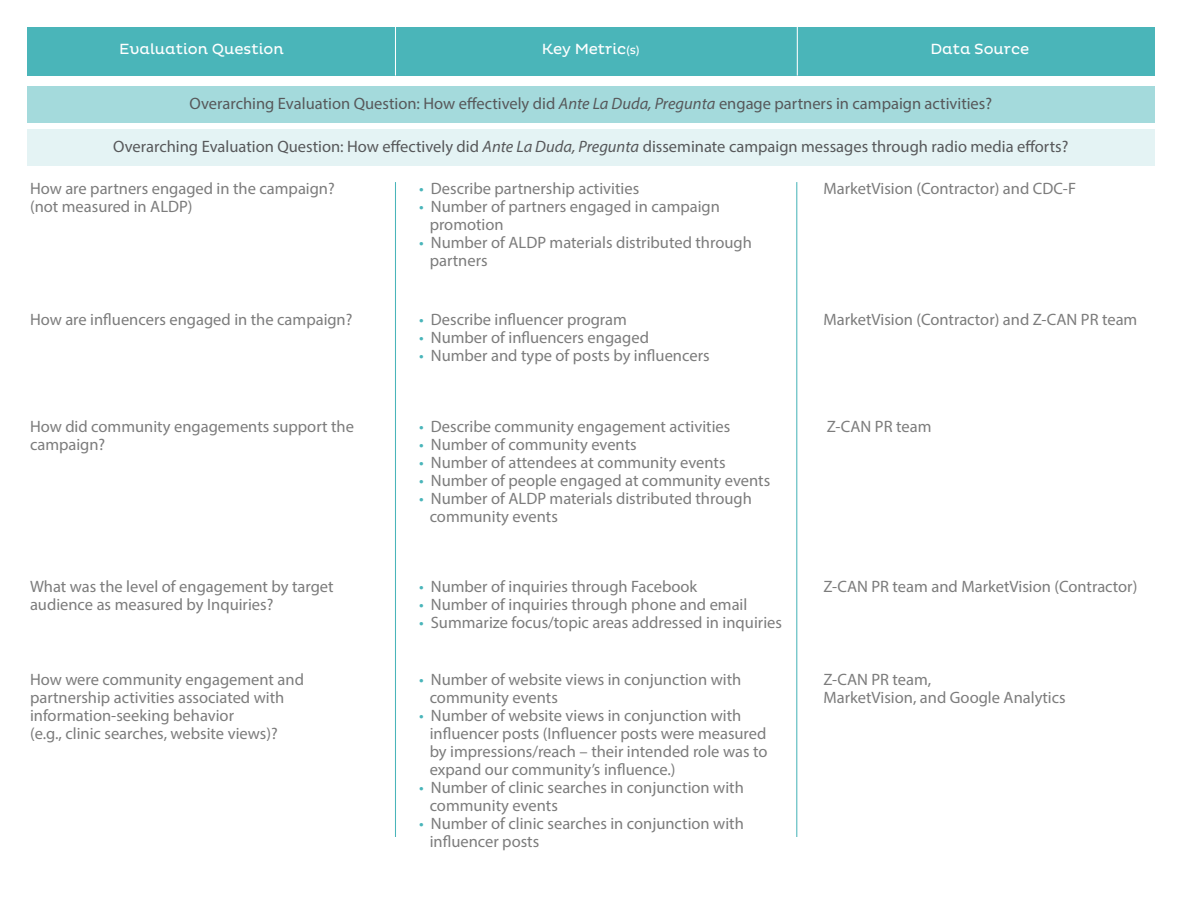
<style>
.page{position:relative;width:1188px;height:918px;background:#fff}
.page>*{position:absolute;margin:0;border:0;box-sizing:border-box;transform-origin:0 0}
.t1{font:16.5px/18px "Myriad Pro";color:#7c7c7c}
.t2{font:16.5px "Myriad Pro";color:#57585a}
.t3{font:15px "Pluto";color:#fff}
.s1{font-size:12px}
.s2{font-style:italic}
.s3{color:#4ab5ba}
</style>
<div class="page">
<div style="left:27px;top:130px;width:1127px;height:36px;background:#e4f3f4"></div>
<div style="left:27px;top:27px;width:1127px;height:49px;background:#4ab5b9"></div>
<div style="left:27px;top:86px;width:1127px;height:37px;background:#a4dadc"></div>
<hr style="left:797px;top:27px;width:1px;height:49px;background:#fff">
<hr style="left:395px;top:27px;width:1px;height:49px;background:#fff">
<hr style="left:395px;top:182px;width:1px;height:655px;background:#4ab5ba">
<hr style="left:796px;top:182px;width:1px;height:655px;background:#4ab5ba">
<p class="t3" style="left:119px;top:40px;width:166px">Evaluation Question</p>
<p class="t3" style="left:542px;top:40px;width:99px">Key Metric<span class="s1">(s)</span></p>
<p class="t3" style="left:930px;top:40px;width:100px">Data Source</p>
<p class="t2" style="left:190px;top:93px;width:804px">Overarching Evaluation Question: How effectively did <span class="s2">Ante La Duda, Pregunta</span> engage partners in campaign activities?</p>
<p class="t2" style="left:113px;top:136px;width:957px">Overarching Evaluation Question: How effectively did <span class="s2">Ante La Duda, Pregunta</span> disseminate campaign messages through radio media efforts?</p>
<p class="t1" style="left:30px;top:180px;width:306px">How are partners engaged in the campaign? (not measured in ALDP)</p>
<p class="t1" style="left:419px;top:180px;width:222px"><span class="s3">•</span> Describe partnership activities</p>
<p class="t1" style="left:430px;top:198px;width:292px;text-indent:-10px"><span class="s3">•</span> Number of partners engaged in campaign promotion</p>
<p class="t1" style="left:430px;top:234px;width:324px;text-indent:-10px"><span class="s3">•</span> Number of ALDP materials distributed through partners</p>
<p class="t1" style="left:30px;top:311px;width:324px">How are influencers engaged in the campaign?</p>
<p class="t1" style="left:419px;top:311px;width:209px"><span class="s3">•</span> Describe influencer program</p>
<p class="t1" style="left:419px;top:329px;width:231px"><span class="s3">•</span> Number of influencers engaged</p>
<p class="t1" style="left:419px;top:347px;width:292px"><span class="s3">•</span> Number and type of posts by influencers</p>
<p class="t1" style="left:30px;top:418px;width:325px">How did community engagements support the campaign?</p>
<p class="t1" style="left:419px;top:418px;width:313px"><span class="s3">•</span> Describe community engagement activities</p>
<p class="t1" style="left:419px;top:436px;width:219px"><span class="s3">•</span> Number of community events</p>
<p class="t1" style="left:419px;top:454px;width:308px"><span class="s3">•</span> Number of attendees at community events</p>
<p class="t1" style="left:419px;top:472px;width:353px"><span class="s3">•</span> Number of people engaged at community events</p>
<p class="t1" style="left:430px;top:490px;width:324px;text-indent:-10px"><span class="s3">•</span> Number of ALDP materials distributed through community events</p>
<p class="t1" style="left:30px;top:577px;width:305px">What was the level of engagement by target audience as measured by Inquiries?</p>
<p class="t1" style="left:419px;top:577px;width:280px"><span class="s3">•</span> Number of inquiries through Facebook</p>
<p class="t1" style="left:419px;top:595px;width:330px"><span class="s3">•</span> Number of inquiries through phone and email</p>
<p class="t1" style="left:419px;top:613px;width:364px"><span class="s3">•</span> Summarize focus/topic areas addressed in inquiries</p>
<p class="t1" style="left:30px;top:670px;width:276px">How were community engagement and partnership activities associated with information-seeking behavior<br>(e.g., clinic searches, website views)?</p>
<p class="t1" style="left:430px;top:670px;width:313px;text-indent:-10px"><span class="s3">•</span> Number of website views in conjunction with community events</p>
<p class="t1" style="left:430px;top:706px;width:339px;text-indent:-10px"><span class="s3">•</span> Number of website views in conjunction with influencer posts (Influencer posts were measured by impressions/reach – their intended role was to expand our community’s influence.)</p>
<p class="t1" style="left:430px;top:778px;width:316px;text-indent:-10px"><span class="s3">•</span> Number of clinic searches in conjunction with community events</p>
<p class="t1" style="left:430px;top:814px;width:316px;text-indent:-10px"><span class="s3">•</span> Number of clinic searches in conjunction with influencer posts</p>
<p class="t1" style="left:823px;top:180px;width:254px">MarketVision (Contractor) and CDC-F</p>
<p class="t1" style="left:823px;top:311px;width:315px">MarketVision (Contractor) and Z-CAN PR team</p>
<p class="t1" style="left:827px;top:418px;width:106px">Z-CAN PR team</p>
<p class="t1" style="left:823px;top:577px;width:315px">Z-CAN PR team and MarketVision (Contractor)</p>
<p class="t1" style="left:823px;top:670px;width:109px">Z-CAN PR team,</p>
<p class="t1" style="left:823px;top:688px;width:244px">MarketVision, and Google Analytics</p>
</div>
